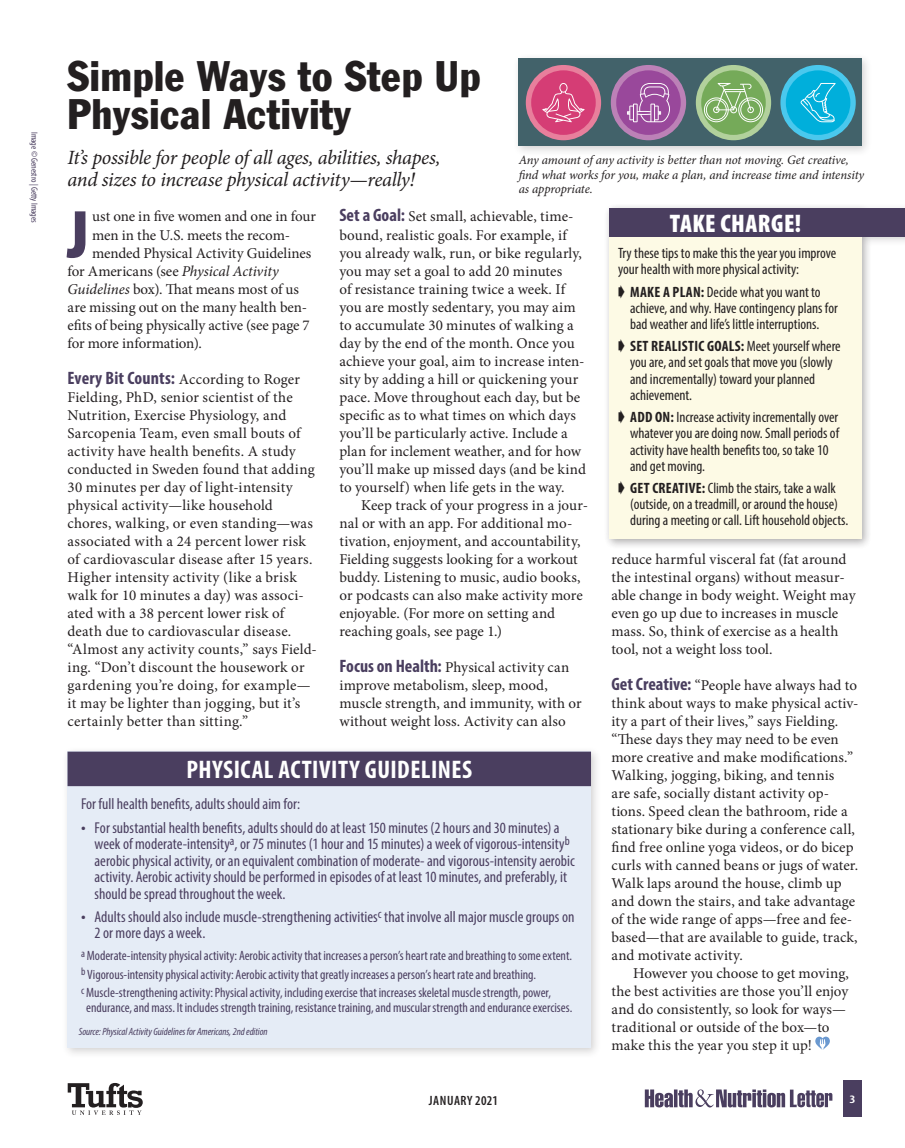
<style>
.page{position:relative;width:905px;height:1148px;background:#fff}
.page>*{position:absolute;margin:0;border:0;box-sizing:border-box;transform-origin:0 0}
.dropcap{font:900 condensed 68.4px "Myriad Pro";color:#4a3e5f}
.Head{font:condensed 42px/38.2px "Franklin Gothic Std";letter-spacing:.015em;color:#231f20}
.SB_head_reverse_bar{font:700 condensed 25.5px "Myriad Pro";letter-spacing:.02em;color:#fff}
.heading{font:900 condensed 25.5px "Myriad Pro";letter-spacing:.02em;color:#fff}
.deck{font:italic 20.25px/22.5px "Minion Pro";letter-spacing:-.02em;color:#231f20}
.SB_body_no_indent{font:condensed 15.75px/16.5px "Myriad Pro";color:#4a3e5f}
.Subhead{font:15px/18px "Minion Pro";letter-spacing:.01em;color:#231f20}
.Intro{font:condensed 15px/16.2px "Myriad Pro";color:#231f20}
.Body{font:15px/18px "Minion Pro";color:#231f20}
.dropcap-2{font:15px "Minion Pro";letter-spacing:-.01em;color:#231f20}
.Sidebar_Text_new{font:condensed 13.5px/15px "Myriad Pro";color:#4a3e5f}
.t1{font:600 condensed 13.5px "Myriad Pro";letter-spacing:.035em;color:#231f20}
.t2{font:italic 12.75px/14.2px "Minion Pro";letter-spacing:-.01em;color:#231f20}
.t3{font:600 condensed 11.4px "Myriad Pro";color:#fff;scale:1.31 1}
.creditline{font:italic condensed 10.5px "Myriad Pro";letter-spacing:-.005em;color:#4a3e5f}
.creditline-2{font:condensed 9px "Myriad Pro";letter-spacing:-.005em;color:#4a3e5f}
.s1{font-family:"Myriad Pro";font-weight:700;font-stretch:condensed;font-size:18px;color:#4a3e5f}
.s2{font-style:italic}
.s3{font-weight:700}
.s4{font-size:18px}
</style>
<div class="page">
<div style="left:842px;top:1080px;width:19px;height:36px;background:#4a3e5f"></div>
<svg style="left:644px;top:1089px;width:188px;height:18px"></svg>
<svg style="left:68px;top:1083px;width:75px;height:32px"></svg>
<svg style="left:815px;top:1036px;width:14px;height:13px"></svg>
<div style="left:603px;top:202px;width:269px;height:347px;background:#231f20;opacity:.2"></div>
<div style="left:609px;top:208px;width:252px;height:331px;background:#fdfae5"></div>
<div style="left:609px;top:208px;width:295px;height:28px;background:#4a3e5f"></div>
<div style="left:512px;top:52px;width:360px;height:105px;background:#231f20;opacity:.2"></div>
<div style="left:518px;top:58px;width:343px;height:88px;background:#42626a"></div>
<div style="left:695px;top:65px;width:76px;height:75px;background:#b2d19c;border-radius:50%"></div>
<div style="left:701px;top:70px;width:64px;height:65px;background:#75aa59;border-radius:50%"></div>
<svg style="left:704px;top:83px;width:59px;height:39px"></svg>
<div style="left:780px;top:65px;width:75px;height:75px;background:#4ac8ed;border-radius:50%"></div>
<div style="left:785px;top:70px;width:65px;height:65px;background:#00afdb;border-radius:50%"></div>
<svg style="left:800px;top:83px;width:35px;height:39px"></svg>
<div style="left:526px;top:65px;width:75px;height:75px;background:#e87f9c;border-radius:50%"></div>
<div style="left:531px;top:70px;width:64px;height:65px;background:#d53d75;border-radius:50%"></div>
<svg style="left:542px;top:83px;width:42px;height:39px"></svg>
<div style="left:610px;top:65px;width:76px;height:75px;background:#bc81b7;border-radius:50%"></div>
<div style="left:616px;top:70px;width:64px;height:65px;background:#99489b;border-radius:50%"></div>
<svg style="left:627px;top:83px;width:43px;height:39px"></svg>
<div style="left:61px;top:745px;width:540px;height:313px;background:#231f20;opacity:.2"></div>
<div style="left:68px;top:751px;width:523px;height:297px;background:#e5ecf6"></div>
<div style="left:68px;top:751px;width:523px;height:35px;background:#4a3e5f"></div>
<p class="creditline-2" style="left:40px;top:132px;width:92px;rotate:90deg">Image © Genestro | Getty Images</p>
<p class="Head" style="left:68px;top:57px;width:414px">Simple Ways to Step Up<br>Physical Activity</p>
<p class="deck" style="left:68px;top:146px;width:374px">It’s possible for people of all ages, abilities, shapes, and sizes to increase physical activity—really!</p>
<p class="dropcap" style="left:68px;top:191px;width:23px">J</p>
<p class="dropcap-2" style="left:92px;top:207px;width:225px">ust one in five women and one in four</p>
<p class="t2" style="left:518px;top:153px;width:347px">Any amount of any activity is better than not moving. Get creative, find what works for you, make a plan, and increase time and intensity as appropriate.</p>
<p class="Subhead" style="left:339px;top:208px;width:248px"><span class="s1">Set a Goal:</span> Set small, achievable, time&shy;bound, realistic goals. For example, if you already walk, run, or bike regularly, you may set a goal to add 20 minutes<br>of resistance training twice a week. If you are mostly sedentary, you may aim to accumulate 30 minutes of walking a day by the end of the month. Once you achieve your goal, aim to increase inten&shy;sity by adding a hill or quickening your pace. Move throughout each day, but be specific as to what times on which days you’ll be particularly active. Include a plan for inclement weather, and for how you’ll make up missed days (and be kind to yourself) when life gets in the way.</p>
<p class="Body" style="left:339px;top:496px;width:250px;text-indent:22px">Keep track of your progress in a jour&shy;nal or with an app. For additional mo&shy;tivation, enjoyment, and accountability, Fielding suggests looking for a workout buddy. Listening to music, audio books, or podcasts can also make activity more enjoyable. (For more on setting and reaching goals, see page 1.)</p>
<p class="Subhead" style="left:339px;top:658px;width:244px"><span class="s1">Focus on Health:</span> Physical activity can improve metabolism, sleep, mood, muscle strength, and immunity, with or without weight loss. Activity can also</p>
<p class="heading" style="left:669px;top:207px;width:133px">TAKE CHARGE!</p>
<p class="dropcap-2" style="left:92px;top:225px;width:199px">men in the U.S. meets the recom-</p>
<p class="dropcap-2" style="left:92px;top:243px;width:221px">mended Physical Activity Guidelines</p>
<p class="dropcap-2" style="left:68px;top:261px;width:212px">for Americans (see <span class="s2">Physical Activity</span></p>
<p class="dropcap-2" style="left:68px;top:279px;width:233px"><span class="s2">Guidelines</span> box). That means most of us</p>
<p class="dropcap-2" style="left:68px;top:297px;width:241px">are missing out on the many health ben-</p>
<p class="dropcap-2" style="left:68px;top:315px;width:244px">efits of being physically active (see page 7</p>
<p class="dropcap-2" style="left:68px;top:333px;width:136px">for more information).</p>
<p class="Subhead" style="left:68px;top:370px;width:251px"><span class="s1">Every Bit Counts:</span> According to Roger Fielding, PhD, senior scientist of the Nutrition, Exercise Physiology, and Sarcopenia Team, even small bouts of activity have health benefits. A study conducted in Sweden found that adding 30 minutes per day of light-intensity physical activity—like household chores, walking, or even standing—was associated with a 24 percent lower risk of cardiovascular disease after 15 years.<br>Higher intensity activity (like a brisk walk for 10 minutes a day) was associ&shy;ated with a 38 percent lower risk of death due to cardiovascular disease. “Almost any activity counts,” says Field&shy;ing. “Don’t discount the housework or gardening you’re doing, for example— it may be lighter than jogging, but it’s certainly better than sitting.”</p>
<p class="Intro" style="left:618px;top:245px;width:220px">Try these tips to make this the year you improve your health with more physical activity:</p>
<p class="Intro" style="left:630px;top:283px;width:209px;text-indent:-12px">➧ <span class="s3">MAKE A PLAN:</span> Decide what you want to achieve, and why. Have contingency plans for bad weather and life’s little interruptions.</p>
<p class="Intro" style="left:630px;top:338px;width:212px;text-indent:-12px">➧ <span class="s3">SET REALISTIC GOALS:</span> Meet yourself where you are, and set goals that move you (slowly and incrementally) toward your planned achievement.</p>
<p class="Intro" style="left:630px;top:409px;width:210px;text-indent:-12px">➧ <span class="s3">ADD ON:</span> Increase activity incrementally over whatever you are doing now. Small periods of activity have health benefits too, so take 10 and get moving.</p>
<p class="Intro" style="left:630px;top:480px;width:220px;text-indent:-12px">➧ <span class="s3">GET CREATIVE:</span> Climb the stairs, take a walk (outside, on a treadmill, or around the house) during a meeting or call. Lift household objects.</p>
<p class="Subhead" style="left:611px;top:550px;width:246px">reduce harmful visceral fat (fat around the intestinal organs) without measur&shy;able change in body weight. Weight may even go up due to increases in muscle mass. So, think of exercise as a health tool, not a weight loss tool.</p>
<p class="Subhead" style="left:611px;top:676px;width:249px"><span class="s1">Get Creative:</span> “People have always had to think about ways to make physical activ&shy;ity a part of their lives,” says Fielding. “These days they may need to be even more creative and make modifications.” Walking, jogging, biking, and tennis<br>are safe, socially distant activity op&shy;tions. Speed clean the bathroom, ride a stationary bike during a conference call, find free online yoga videos, or do bicep curls with canned beans or jugs of water.<br>Walk laps around the house, climb up and down the stairs, and take advantage of the wide range of apps—free and fee&shy;based—that are available to guide, track, and motivate activity.</p>
<p class="Body" style="left:611px;top:964px;width:239px;text-indent:22px">However you choose to get moving, the best activities are those you’ll enjoy and do consistently, so look for ways— traditional or outside of the box—to make this the year you step it up!</p>
<p class="SB_head_reverse_bar" style="left:186px;top:753px;width:287px">PHYSICAL ACTIVITY GUIDELINES</p>
<p class="SB_body_no_indent" style="left:81px;top:795px;width:220px">For full health benefits, adults should aim for:</p>
<p class="SB_body_no_indent" style="left:94px;top:819px;width:482px;text-indent:-14px"><span class="s4">•</span> For substantial health benefits, adults should do at least 150 minutes (2 hours and 30 minutes) a week of moderate-intensity<sup>a</sup>, or 75 minutes (1 hour and 15 minutes) a week of vigorous-intensity<sup>b </sup>aerobic physical activity, or an equivalent combination of moderate- and vigorous-intensity aerobic activity. Aerobic activity should be performed in episodes of at least 10 minutes, and preferably, it should be spread throughout the week.</p>
<p class="SB_body_no_indent" style="left:94px;top:908px;width:481px;text-indent:-14px"><span class="s4">•</span> Adults should also include muscle-strengthening activities<sup>c</sup> that involve all major muscle groups on<br>2 or more days a week.</p>
<p class="Sidebar_Text_new" style="left:81px;top:948px;width:492px"><sup>a</sup> Moderate-intensity physical activity: Aerobic activity that increases a person’s heart rate and breathing to some extent.</p>
<p class="Sidebar_Text_new" style="left:81px;top:966px;width:456px"><sup>b</sup> Vigorous-intensity physical activity: Aerobic activity that greatly increases a person’s heart rate and breathing.</p>
<p class="Sidebar_Text_new" style="left:86px;top:985px;width:487px;text-indent:-5px"><sup>c</sup> Muscle-strengthening activity: Physical activity, including exercise that increases skeletal muscle strength, power, endurance, and mass. It includes strength training, resistance training, and muscular strength and endurance exercises.</p>
<p class="creditline" style="left:79px;top:1024px;width:190px">Source: Physical Activity Guidelines for Americans, 2nd edition</p>
<p class="t1" style="left:429px;top:1092px;width:71px">JANUARY 2021</p>
<p class="t3" style="left:849px;top:1091px;width:6px">3</p>
</div>
